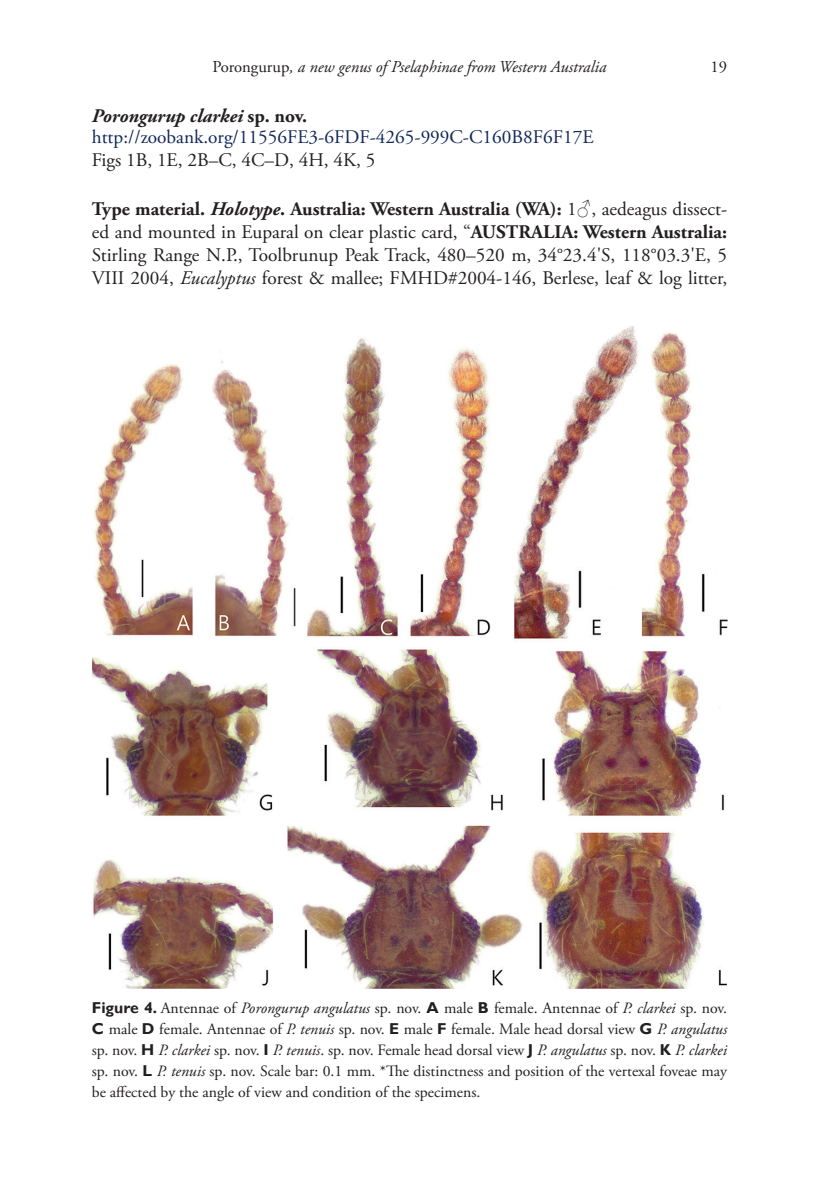
<style>
.page{position:relative;width:819px;height:1191px;background:#fff}
.page>*{position:absolute;margin:0;border:0;box-sizing:border-box;transform-origin:0 0}
.normal_0{font:19.25px/23.1px "Adobe Garamond Pro";color:#231f20;text-align:justify}
.taxon_lsid{font:19.25px "Adobe Garamond Pro";color:#122859}
.taxon_-_figs_under_t{font:19.25px "Adobe Garamond Pro";color:#231f20}
.TAXON_TREATMENT{font:italic 700 19.25px "Adobe Garamond Pro";color:#231f20}
.t1{font:italic 16.62px "Adobe Garamond Pro";color:#231f20}
.t2{font:16.62px "Adobe Garamond Pro";color:#231f20}
.FIG{font:15.75px/21px "Adobe Garamond Pro";color:#231f20;text-align:justify}
.s1{font-style:normal}
.s2{font-weight:700}
.s3{font-weight:700;font-style:italic}
.s4{font-family:"Garamond"}
.s5{font-style:italic}
.s6{font-family:"Gill Sans";font-weight:700}
</style>
<div class="page">
<img style="left:92px;top:326px;width:635px;height:662px">
<p class="t1" style="left:212px;top:56px;width:395px"><span class="s1">Porongurup</span>, a new genus of Pselaphinae from Western Australia</p>
<p class="t2" style="left:710px;top:56px;width:18px">19</p>
<p class="TAXON_TREATMENT" style="left:92px;top:105px;width:217px">Porongurup clarkei <span class="s1">sp. nov.</span></p>
<p class="taxon_lsid" style="left:92px;top:126px;width:503px">http://zoobank.org/11556FE3-6FDF-4265-999C-C160B8F6F17E</p>
<p class="taxon_-_figs_under_t" style="left:92px;top:149px;width:285px">Figs 1B, 1E, 2B–C, 4C–D, 4H, 4K, 5</p>
<p class="normal_0" style="left:92px;top:198px;width:637px"><span class="s2">Type material.</span> <span class="s3">Holotype</span><span class="s2">. Australia: Western Australia (WA):</span> 1<span class="s4">♂</span>, aedeagus dissect&shy;ed and mounted in Euparal on clear plastic card, “<span class="s2">AUSTRALIA: Western Australia:<br></span>Stirling Range N.P., Toolbrunup Peak Track, 480–520 m, 34°23.4'S, 118°03.3'E, 5<br>VIII 2004, <span class="s5">Eucalyptus</span> forest &amp; mallee; FMHD#2004-146, Berlese, leaf &amp; log litter,</p>
<p class="FIG" style="left:92px;top:997px;width:636px"><span class="s6">Figure 4.</span> Antennae of <span class="s5">Porongurup angulatus</span> sp. nov. <span class="s6">A</span> male <span class="s6">B</span> female. Antennae of <span class="s5">P. clarkei</span> sp. nov.<br><span class="s6">C</span> male <span class="s6">D</span> female. Antennae of <span class="s5">P. tenuis</span> sp. nov. <span class="s6">E</span> male <span class="s6">F</span> female. Male head dorsal view <span class="s6">G</span> <span class="s5">P. angulatus </span>sp. nov. <span class="s6">H</span> <span class="s5">P. clarkei</span> sp. nov. <span class="s6">I</span> <span class="s5">P. tenuis</span>. sp. nov. Female head dorsal view <span class="s6">J</span> <span class="s5">P. angulatus</span> sp. nov. <span class="s6">K</span> <span class="s5">P. clarkei </span>sp. nov. <span class="s6">L</span> <span class="s5">P. tenuis</span> sp. nov. Scale bar: 0.1 mm. *The distinctness and position of the vertexal foveae may be affected by the angle of view and condition of the specimens.</p>
</div>
